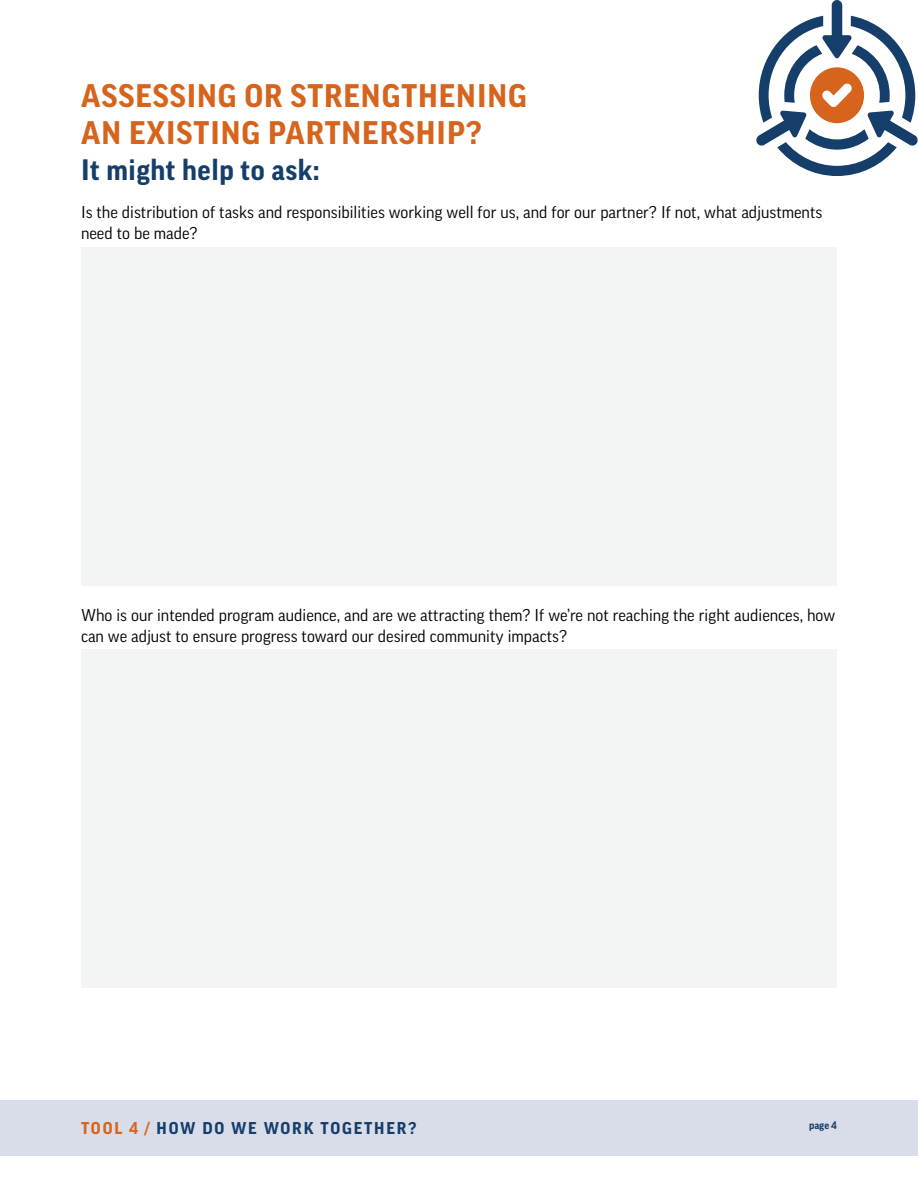
<style>
.page{position:relative;width:918px;height:1188px;background:#fff}
.page>*{position:absolute;margin:0;border:0;box-sizing:border-box;transform-origin:0 0}
.Q_h1{font:700 31.5px/37.5px "Good Pro";letter-spacing:.03em;color:#d6641d}
.Q_h2{font:700 28.5px "Good Pro";letter-spacing:.02em;color:#153e6a}
.Q2{font:16.5px/21px "Good Pro";color:#000}
.t1{font:700 16.5px "Good Pro";color:#153e6a}
.t2{font:700 16.5px "Good Pro";letter-spacing:.11em;color:#d6641d}
.t3{font:700 10.5px "Good Pro";color:#153e6a}
.s1{color:#153e6a}
</style>
<div class="page">
<div style="left:0;top:1100px;width:918px;height:56px;background:#d9dde9"></div>
<div style="left:81px;top:247px;width:756px;height:23px;background:#f3f4f4"></div>
<div style="left:81px;top:268px;width:756px;height:23px;background:#f3f4f4"></div>
<div style="left:81px;top:289px;width:756px;height:23px;background:#f3f4f4"></div>
<div style="left:81px;top:310px;width:756px;height:23px;background:#f3f4f4"></div>
<div style="left:81px;top:331px;width:756px;height:23px;background:#f3f4f4"></div>
<div style="left:81px;top:352px;width:756px;height:23px;background:#f3f4f4"></div>
<div style="left:81px;top:373px;width:756px;height:23px;background:#f3f4f4"></div>
<div style="left:81px;top:394px;width:756px;height:23px;background:#f3f4f4"></div>
<div style="left:81px;top:415px;width:756px;height:23px;background:#f3f4f4"></div>
<div style="left:81px;top:436px;width:756px;height:23px;background:#f3f4f4"></div>
<div style="left:81px;top:457px;width:756px;height:23px;background:#f3f4f4"></div>
<div style="left:81px;top:478px;width:756px;height:23px;background:#f3f4f4"></div>
<div style="left:81px;top:499px;width:756px;height:23px;background:#f3f4f4"></div>
<div style="left:81px;top:520px;width:756px;height:23px;background:#f3f4f4"></div>
<div style="left:81px;top:541px;width:756px;height:23px;background:#f3f4f4"></div>
<div style="left:81px;top:562px;width:756px;height:23px;background:#f3f4f4"></div>
<div style="left:81px;top:650px;width:756px;height:23px;background:#f3f4f4"></div>
<div style="left:81px;top:671px;width:756px;height:23px;background:#f3f4f4"></div>
<div style="left:81px;top:692px;width:756px;height:23px;background:#f3f4f4"></div>
<div style="left:81px;top:713px;width:756px;height:23px;background:#f3f4f4"></div>
<div style="left:81px;top:734px;width:756px;height:23px;background:#f3f4f4"></div>
<div style="left:81px;top:755px;width:756px;height:23px;background:#f3f4f4"></div>
<div style="left:81px;top:776px;width:756px;height:23px;background:#f3f4f4"></div>
<div style="left:81px;top:797px;width:756px;height:23px;background:#f3f4f4"></div>
<div style="left:81px;top:818px;width:756px;height:23px;background:#f3f4f4"></div>
<div style="left:81px;top:839px;width:756px;height:23px;background:#f3f4f4"></div>
<div style="left:81px;top:860px;width:756px;height:23px;background:#f3f4f4"></div>
<div style="left:81px;top:881px;width:756px;height:23px;background:#f3f4f4"></div>
<div style="left:81px;top:902px;width:756px;height:23px;background:#f3f4f4"></div>
<div style="left:81px;top:923px;width:756px;height:23px;background:#f3f4f4"></div>
<div style="left:81px;top:944px;width:756px;height:23px;background:#f3f4f4"></div>
<div style="left:81px;top:965px;width:756px;height:23px;background:#f3f4f4"></div>
<svg style="left:756px;top:0;width:162px;height:176px"></svg>
<p class="Q_h1" style="left:81px;top:77px;width:447px">ASSESSING OR STRENGTHENING<br>AN EXISTING PARTNERSHIP?</p>
<p class="Q_h2" style="left:81px;top:154px;width:240px">IT MIGHT HELP TO ASK:</p>
<p class="Q2" style="left:81px;top:202px;width:743px">Is the distribution of tasks and responsibilities working well for us, and for our partner? If not, what adjustments need to be made?</p>
<p class="Q2" style="left:81px;top:605px;width:756px">Who is our intended program audience, and are we attracting them? If we’re not reaching the right audiences, how can we adjust to ensure progress toward our desired community impacts?</p>
<p class="t2" style="left:81px;top:1119px;width:102px">TOOL 4 / <span class="s1">HOW</span></p>
<p class="t1" style="left:202px;top:1119px;width:75px">DOWEWORK</p>
<p class="t1" style="left:320px;top:1119px;width:12px">TOGETHER</p>
<p class="t1" style="left:408px;top:1119px;width:10px">?</p>
<p class="t3" style="left:809px;top:1119px;width:29px">PAGE 4</p>
</div>
